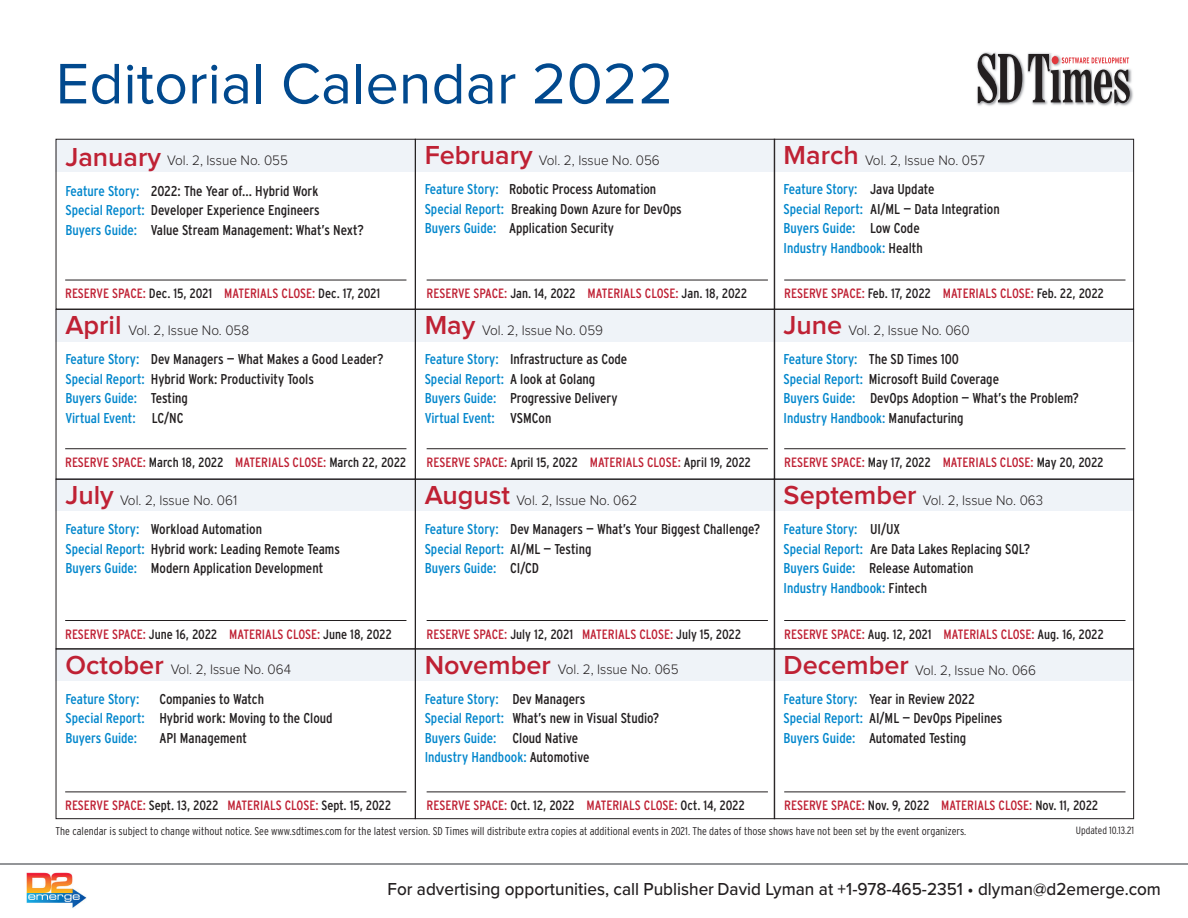
<style>
.page{position:relative;width:1188px;height:918px;background:#fff}
.page>*{position:absolute;margin:0;border:0;box-sizing:border-box;transform-origin:0 0}
.t1{font:59.25px "Proxima Nova";color:#01498e}
.t2{font:500 18px "Proxima Nova";color:#231f20;scale:.95 1}
.t3{font:condensed 14.25px/19.5px "Interstate";color:#231f20}
.t4{font:condensed 14.25px/19.5px "Interstate";color:#0086cc}
.t5{font:300 14.25px "Proxima Nova";color:#231f20;scale:.95 1}
.t6{font:condensed 13.5px "Interstate";color:#bf2134}
.t7{font:300 condensed 11.25px "Interstate";color:#231f20}
.t8{font:300 condensed 10.5px "Interstate";color:#231f20}
.s1{font-weight:600;font-size:27px;color:#bf2134}
.s2{color:#0086cc}
.s3{color:#231f20}
</style>
<div class="page">
<img style="left:26px;top:872px;width:60px;height:36px">
<hr style="left:0;top:863px;width:1188px;height:2px;background:#939598">
<div style="left:56px;top:648px;width:1078px;height:33px;background:#eff3f8"></div>
<div style="left:56px;top:479px;width:1078px;height:32px;background:#eff3f8"></div>
<div style="left:56px;top:139px;width:1078px;height:33px;background:#eff3f8"></div>
<div style="left:56px;top:309px;width:1078px;height:32px;background:#eff3f8"></div>
<div style="left:56px;top:139px;width:360px;height:170px;border:1px solid #231f20"></div>
<div style="left:415px;top:139px;width:360px;height:170px;border:1px solid #231f20"></div>
<div style="left:774px;top:139px;width:360px;height:170px;border:1px solid #231f20"></div>
<div style="left:56px;top:309px;width:360px;height:171px;border:1px solid #231f20"></div>
<div style="left:415px;top:309px;width:360px;height:171px;border:1px solid #231f20"></div>
<div style="left:774px;top:309px;width:360px;height:171px;border:1px solid #231f20"></div>
<div style="left:56px;top:479px;width:360px;height:170px;border:1px solid #231f20"></div>
<div style="left:415px;top:479px;width:360px;height:170px;border:1px solid #231f20"></div>
<div style="left:774px;top:479px;width:360px;height:170px;border:1px solid #231f20"></div>
<div style="left:56px;top:648px;width:360px;height:171px;border:1px solid #231f20"></div>
<div style="left:415px;top:648px;width:360px;height:171px;border:1px solid #231f20"></div>
<div style="left:774px;top:648px;width:360px;height:171px;border:1px solid #231f20"></div>
<hr style="left:65px;top:280px;width:341px;height:1px;background:#231f20">
<hr style="left:427px;top:280px;width:341px;height:1px;background:#231f20">
<hr style="left:784px;top:280px;width:342px;height:1px;background:#231f20">
<hr style="left:65px;top:620px;width:341px;height:1px;background:#231f20">
<hr style="left:427px;top:620px;width:341px;height:1px;background:#231f20">
<hr style="left:784px;top:620px;width:342px;height:1px;background:#231f20">
<hr style="left:65px;top:792px;width:341px;height:1px;background:#231f20">
<hr style="left:427px;top:792px;width:341px;height:1px;background:#231f20">
<hr style="left:784px;top:792px;width:342px;height:1px;background:#231f20">
<hr style="left:65px;top:448px;width:341px;height:1px;background:#231f20">
<hr style="left:427px;top:448px;width:341px;height:1px;background:#231f20">
<hr style="left:784px;top:448px;width:342px;height:1px;background:#231f20">
<img style="left:977px;top:52px;width:75px;height:54px">
<img style="left:996px;top:52px;width:5px;height:54px">
<svg style="left:978px;top:53px;width:44px;height:50px"></svg>
<img style="left:1026px;top:52px;width:1px;height:54px">
<img style="left:1049px;top:103px;width:62px;height:3px">
<img style="left:1061px;top:103px;width:4px;height:3px">
<img style="left:1092px;top:103px;width:5px;height:3px">
<img style="left:1116px;top:69px;width:17px;height:37px">
<svg style="left:1028px;top:54px;width:102px;height:49px"></svg>
<div style="left:1052px;top:56px;width:7px;height:8px;background:#e1373d;border-radius:50%"></div>
<h1 class="t1" style="left:56px;top:64px;width:619px">Editorial Calendar 2022</h1>
<p class="t5" style="left:65px;top:155px;width:236px"><span class="s1">January</span> Vol. 2, Issue No. 055</p>
<p class="t3" style="left:65px;top:181px;width:300px"><span class="s2">Feature Story:</span> 2022: The Year of... Hybrid Work<br><span class="s2">Special Report:</span> Developer Experience Engineers<br><span class="s2">Buyers Guide:</span> Value Stream Management: What’s Next?</p>
<p class="t5" style="left:425px;top:155px;width:249px"><span class="s1">February</span> Vol. 2, Issue No. 056</p>
<p class="t3" style="left:425px;top:180px;width:259px"><span class="s2">Feature Story:</span> Robotic Process Automation<br><span class="s2">Special Report:</span> Breaking Down Azure for DevOps<br><span class="s2">Buyers Guide:</span> Application Security</p>
<p class="t5" style="left:784px;top:155px;width:213px"><span class="s1">March</span> Vol. 2, Issue No. 057</p>
<p class="t4" style="left:784px;top:180px;width:218px">Feature Story: <span class="s3">Java Update<br></span>Special Report: <span class="s3">AI/ML — Data Integration<br></span>Buyers Guide: <span class="s3">Low Code<br></span>Industry Handbook: <span class="s3">Health</span></p>
<p class="t6" style="left:65px;top:285px;width:317px">RESERVE SPACE: <span class="s3">Dec. 15, 2021</span> MATERIALS CLOSE: <span class="s3">Dec. 17, 2021</span></p>
<p class="t6" style="left:427px;top:285px;width:322px">RESERVE SPACE: <span class="s3">Jan. 14, 2022</span> MATERIALS CLOSE: <span class="s3">Jan. 18, 2022</span></p>
<p class="t6" style="left:784px;top:285px;width:321px">RESERVE SPACE: <span class="s3">Feb. 17, 2022</span> MATERIALS CLOSE: <span class="s3">Feb. 22, 2022</span></p>
<p class="t5" style="left:65px;top:325px;width:195px"><span class="s1">April</span> Vol. 2, Issue No. 058</p>
<p class="t3" style="left:65px;top:349px;width:320px"><span class="s2">Feature Story:</span> Dev Managers — What Makes a Good Leader?<br><span class="s2">Special Report:</span> Hybrid Work: Productivity Tools<br><span class="s2">Buyers Guide:</span> Testing<br><span class="s2">Virtual Event:</span> LC/NC</p>
<p class="t5" style="left:425px;top:325px;width:189px"><span class="s1">May</span> Vol. 2, Issue No. 059</p>
<p class="t3" style="left:425px;top:349px;width:204px"><span class="s2">Feature Story:</span> Infrastructure as Code<br><span class="s2">Special Report:</span> A look at Golang<br><span class="s2">Buyers Guide:</span> Progressive Delivery<br><span class="s2">Virtual Event:</span> VSMCon</p>
<p class="t5" style="left:784px;top:326px;width:197px"><span class="s1">June</span> Vol. 2, Issue No. 060</p>
<p class="t3" style="left:784px;top:350px;width:297px"><span class="s2">Feature Story:</span> The SD Times 100<br><span class="s2">Special Report:</span> Microsoft Build Coverage<br><span class="s2">Buyers Guide:</span> DevOps Adoption — What’s the Problem?<br><span class="s2">Industry Handbook:</span> Manufacturing</p>
<p class="t6" style="left:65px;top:454px;width:343px">RESERVE SPACE: <span class="s3">March 18, 2022</span> MATERIALS CLOSE: <span class="s3">March 22, 2022</span></p>
<p class="t6" style="left:427px;top:454px;width:326px">RESERVE SPACE: <span class="s3">April 15, 2022</span> MATERIALS CLOSE: <span class="s3">April 19, 2022</span></p>
<p class="t6" style="left:784px;top:454px;width:321px">RESERVE SPACE: <span class="s3">May 17, 2022</span> MATERIALS CLOSE: <span class="s3">May 20, 2022</span></p>
<p class="t5" style="left:65px;top:495px;width:182px"><span class="s1">July</span> Vol. 2, Issue No. 061</p>
<p class="t3" style="left:65px;top:519px;width:276px"><span class="s2">Feature Story:</span> Workload Automation<br><span class="s2">Special Report:</span> Hybrid work: Leading Remote Teams<br><span class="s2">Buyers Guide:</span> Modern Application Development</p>
<p class="t5" style="left:425px;top:495px;width:225px"><span class="s1">August</span> Vol. 2, Issue No. 062</p>
<p class="t3" style="left:425px;top:519px;width:337px"><span class="s2">Feature Story:</span> Dev Managers — What’s Your Biggest Challenge?<br><span class="s2">Special Report:</span> AI/ML — Testing<br><span class="s2">Buyers Guide:</span> CI/CD</p>
<p class="t5" style="left:784px;top:495px;width:275px"><span class="s1">September</span> Vol. 2, Issue No. 063</p>
<p class="t4" style="left:784px;top:519px;width:248px">Feature Story: <span class="s3">UI/UX<br></span>Special Report: <span class="s3">Are Data Lakes Replacing SQL?<br></span>Buyers Guide: <span class="s3">Release Automation<br></span>Industry Handbook: <span class="s3">Fintech</span></p>
<p class="t6" style="left:65px;top:626px;width:328px">RESERVE SPACE: <span class="s3">June 16, 2022</span> MATERIALS CLOSE: <span class="s3">June 18, 2022</span></p>
<p class="t6" style="left:427px;top:626px;width:316px">RESERVE SPACE: <span class="s3">July 12, 2021</span> MATERIALS CLOSE: <span class="s3">July 15, 2022</span></p>
<p class="t6" style="left:784px;top:626px;width:321px">RESERVE SPACE: <span class="s3">Aug. 12, 2021</span> MATERIALS CLOSE: <span class="s3">Aug. 16, 2022</span></p>
<p class="t5" style="left:65px;top:665px;width:239px"><span class="s1">October</span> Vol. 2, Issue No. 064</p>
<p class="t4" style="left:65px;top:689px;width:76px">Feature Story:</p>
<p class="t3" style="left:65px;top:689px;width:269px;text-indent:94px">Companies to Watch<br><span class="s2">Special Report:</span> Hybrid work: Moving to the Cloud<br><span class="s2">Buyers Guide:</span></p>
<p class="t3" style="left:159px;top:728px;width:89px">API Management</p>
<p class="t5" style="left:425px;top:665px;width:269px"><span class="s1">November</span> Vol. 2, Issue No. 065</p>
<p class="t4" style="left:425px;top:689px;width:236px">Feature Story: <span class="s3">Dev Managers<br></span>Special Report: <span class="s3">What’s new in Visual Studio?<br></span>Buyers Guide: <span class="s3">Cloud Native<br></span>Industry Handbook: <span class="s3">Automotive</span></p>
<p class="t5" style="left:784px;top:665px;width:267px"><span class="s1">December</span> Vol. 2, Issue No. 066</p>
<p class="t3" style="left:784px;top:689px;width:220px"><span class="s2">Feature Story:</span> Year in Review 2022<br><span class="s2">Special Report:</span> AI/ML — DevOps Pipelines<br><span class="s2">Buyers Guide:</span> Automated Testing</p>
<p class="t6" style="left:65px;top:797px;width:327px">RESERVE SPACE: <span class="s3">Sept. 13, 2022</span> MATERIALS CLOSE: <span class="s3">Sept. 15, 2022</span></p>
<p class="t6" style="left:427px;top:797px;width:320px">RESERVE SPACE: <span class="s3">Oct. 12, 2022</span> MATERIALS CLOSE: <span class="s3">Oct. 14, 2022</span></p>
<p class="t6" style="left:784px;top:797px;width:316px">RESERVE SPACE: <span class="s3">Nov. 9, 2022</span> MATERIALS CLOSE: <span class="s3">Nov. 11, 2022</span></p>
<p class="t7" style="left:56px;top:824px;width:912px">The calendar is subject to change without notice. See www.sdtimes.com for the latest version. SD Times will distribute extra copies at additional events in 2021. The dates of those shows have not been set by the event organizers.</p>
<p class="t8" style="left:1076px;top:824px;width:60px">Updated 10.13.21</p>
<p class="t2" style="left:388px;top:881px;width:816px">For advertising opportunities, call Publisher David Lyman at +1-978-465-2351 • dlyman@d2emerge.com</p>
</div>
